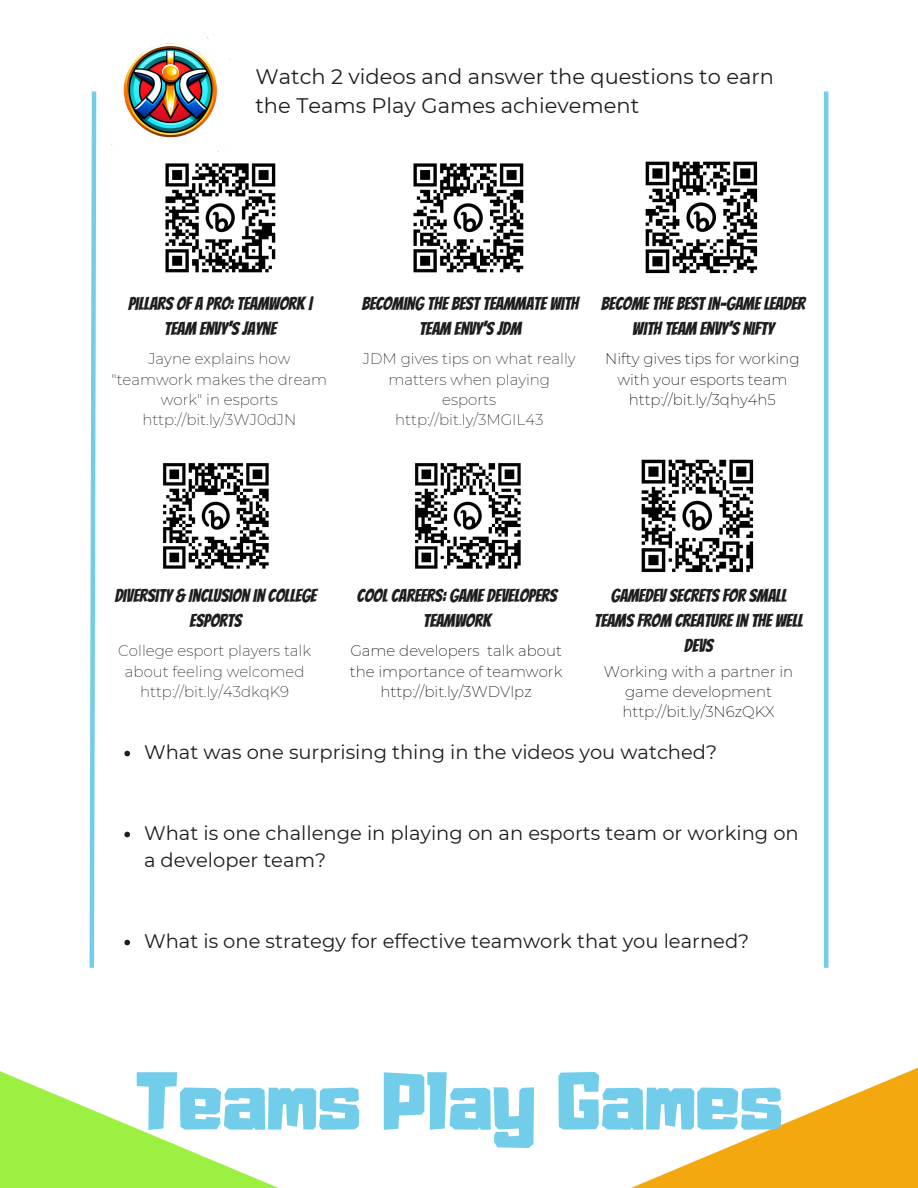
<style>
.page{position:relative;width:918px;height:1188px;background:#fff}
.page>*{position:absolute;margin:0;border:0;box-sizing:border-box;transform-origin:0 0}
.t1{font:72px "Adumu";color:#72cdeb}
.t2{font:21px/29.2px "Montserrat";color:#1e1e1e}
.t3{font:19.5px/27px "Montserrat";color:#1e1e1e}
.t4{font:18px/24.8px "Bangers";color:#1e1e1e;text-align:center}
.t5{font:200 15px/20.2px "Montserrat";color:#1e1e1e;text-align:center}
.t6{font:200 15px/20.2px "Montserrat";color:#000;text-align:center}
</style>
<div class="page">
<svg style="left:89px;top:91px;width:8px;height:877px"></svg>
<hr style="left:824px;top:91px;width:4px;height:877px;background:#72cdeb">
<img style="left:165px;top:163px;width:111px;height:110px">
<img style="left:645px;top:161px;width:113px;height:113px">
<img style="left:413px;top:163px;width:111px;height:110px">
<img style="left:415px;top:463px;width:106px;height:106px">
<img style="left:641px;top:459px;width:113px;height:114px">
<svg style="left:631px;top:1067px;width:287px;height:121px"></svg>
<svg style="left:0;top:1071px;width:279px;height:117px"></svg>
<svg style="left:124px;top:751px;width:6px;height:5px"></svg>
<svg style="left:124px;top:832px;width:6px;height:5px"></svg>
<svg style="left:124px;top:940px;width:6px;height:5px"></svg>
<img style="left:163px;top:463px;width:106px;height:106px">
<img style="left:111px;top:32px;width:119px;height:120px">
<p class="t2" style="left:255px;top:62px;width:520px">Watch 2 videos and answer the questions to earn the Teams Play Games achievement</p>
<p class="t4" style="left:128px;top:292px;width:186px">PILLARS OF A PRO: TEAMWORK |<br>TEAM ENVY’S JAYNE</p>
<p class="t5" style="left:112px;top:349px;width:217px">Jayne explains how "teamwork makes the dream work" in esports</p>
<p class="t5" style="left:142px;top:410px;width:156px">http://bit.ly/3WJ0dJN</p>
<p class="t4" style="left:362px;top:292px;width:218px">BECOMING THE BEST TEAMMATE WITH<br>TEAM ENVY’S JDM</p>
<p class="t5" style="left:363px;top:349px;width:214px">JDM gives tips on what really matters when playing esports</p>
<p class="t5" style="left:395px;top:410px;width:150px">http://bit.ly/3MGIL43</p>
<p class="t4" style="left:601px;top:292px;width:205px">BECOME THE BEST IN-GAME LEADER<br>WITH TEAM ENVY’S NIFTY</p>
<p class="t6" style="left:605px;top:349px;width:196px">Nifty gives tips for working with your esports team</p>
<p class="t6" style="left:629px;top:389px;width:149px">http://bit.ly/3qhy4h5</p>
<p class="t4" style="left:115px;top:584px;width:203px">DIVERSITY &amp; INCLUSION IN COLLEGE<br>ESPORTS</p>
<p class="t5" style="left:118px;top:641px;width:194px">College esport players talk about feeling welcomed</p>
<p class="t5" style="left:140px;top:681px;width:151px">http://bit.ly/43dkqK9</p>
<p class="t4" style="left:357px;top:584px;width:202px">COOL CAREERS: GAME DEVELOPERS<br>TEAMWORK</p>
<p class="t6" style="left:350px;top:641px;width:214px;text-align:left">Game developers talk about the importance of teamwork</p>
<p class="t6" style="left:380px;top:681px;width:153px">http://bit.ly/3WDVlpz</p>
<p class="t4" style="left:594px;top:584px;width:210px">GAMEDEV SECRETS FOR SMALL<br>TEAMS FROM CREATURE IN THE WELL<br>DEVS</p>
<p class="t6" style="left:604px;top:661px;width:191px">Working with a partner in game development</p>
<p class="t6" style="left:622px;top:702px;width:154px">http://bit.ly/3N6zQKX</p>
<p class="t3" style="left:144px;top:738px;width:575px">What was one surprising thing in the videos you watched?</p>
<p class="t3" style="left:144px;top:819px;width:656px">What is one challenge in playing on an esports team or working on a developer team?</p>
<p class="t3" style="left:144px;top:927px;width:607px">What is one strategy for effective teamwork that you learned?</p>
<p class="t1" style="left:135px;top:1072px;width:649px">Teams Play Games</p>
</div>
